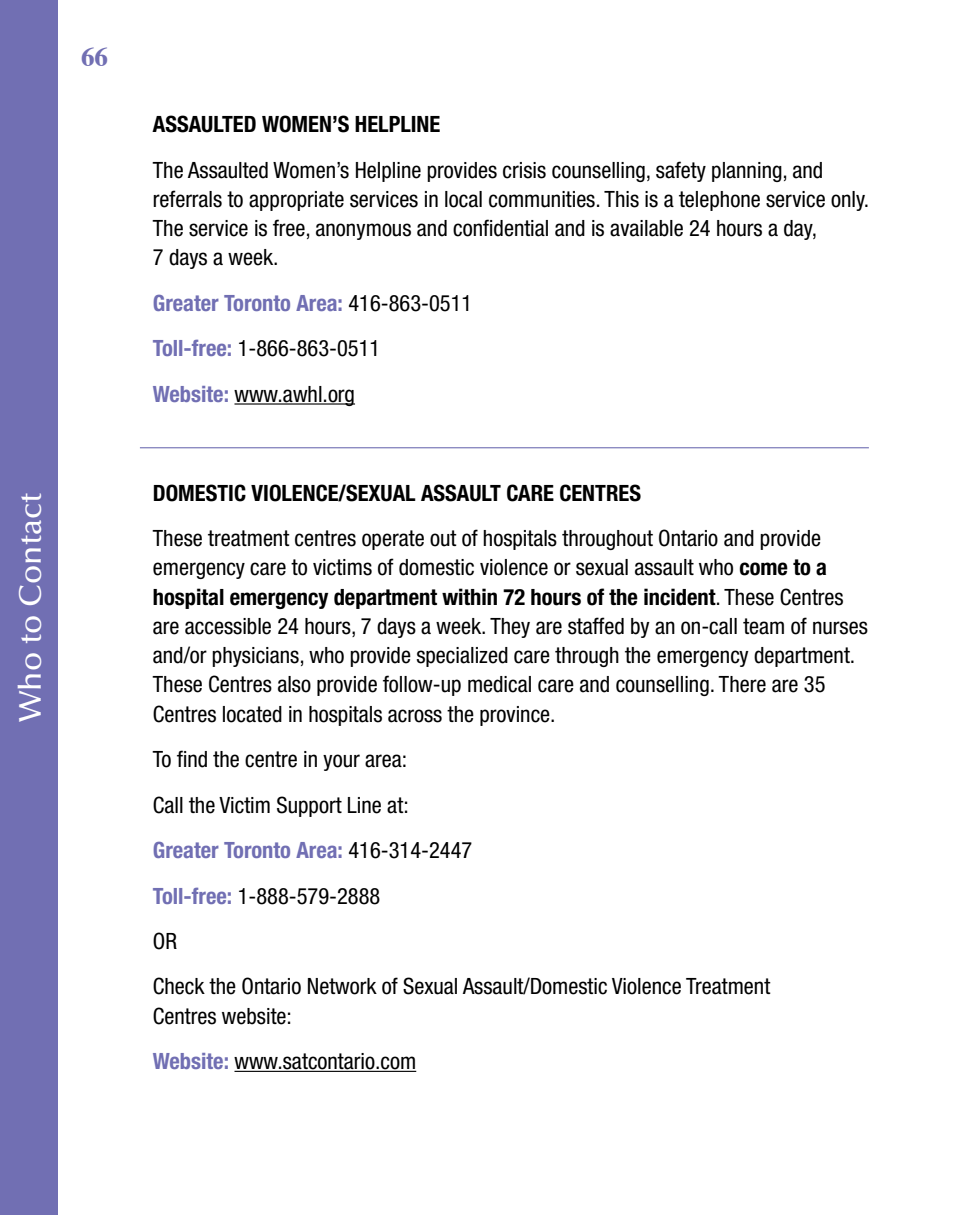
<style>
.page{position:relative;width:972px;height:1215px;background:#fff}
.page>*{position:absolute;margin:0;border:0;box-sizing:border-box;transform-origin:0 0}
.t1{font:500 31.5px "Optima";color:#fff}
.t2{font:700 27px "Times";color:#716fb3}
.t3{font:condensed 22.5px/29.2px "Helvetica Neue";color:#000}
.t4{font:700 condensed 22.5px "Helvetica Neue";color:#000}
.s1{font-weight:700;color:#716fb3}
.s2{font-weight:700}
</style>
<div class="page">
<hr style="left:235px;top:403px;width:120px;height:2px;background:#000">
<hr style="left:140px;top:447px;width:729px;height:1px;background:#716fb3">
<hr style="left:235px;top:1071px;width:181px;height:1px;background:#000">
<div style="left:0;top:0;width:58px;height:1215px;background:#716fb3"></div>
<p class="t2" style="left:81px;top:31px;width:28px">66</p>
<h1 class="t1" style="left:13px;top:722px;width:231px;rotate:-90deg">Who to Contact</h1>
<p class="t4" style="left:153px;top:111px;width:25px">Assaulted</p>
<p class="t4" style="left:262px;top:111px;width:31px">Women</p>
<p class="t4" style="left:332px;top:111px;width:47px">’s Helpline</p>
<p class="t3" style="left:153px;top:155px;width:718px">The Assaulted Women’s Helpline provides crisis counselling, safety planning, and referrals to appropriate services in local communities. This is a telephone service only.<br>The service is free, anonymous and confidential and is available 24 hours a day,<br>7 days a week.</p>
<p class="t3" style="left:153px;top:280px;width:321px;line-height:45.4px"><span class="s1">Greater Toronto Area:</span> 416-863-0511<br><span class="s1">Toll-free:</span> 1-866-863-0511<br><span class="s1">Website:</span> www.awhl.org</p>
<p class="t4" style="left:153px;top:479px;width:26px">Domestic</p>
<p class="t4" style="left:252px;top:479px;width:24px">Violence</p>
<p class="t4" style="left:339px;top:479px;width:55px">/Sexual</p>
<p class="t4" style="left:421px;top:479px;width:25px">Assault</p>
<p class="t4" style="left:507px;top:479px;width:25px">Care</p>
<p class="t4" style="left:559px;top:479px;width:25px">Centres</p>
<p class="t3" style="left:153px;top:523px;width:717px">These treatment centres operate out of hospitals throughout Ontario and provide emergency care to victims of domestic violence or sexual assault who <span class="s2">come to a hospital emergency department within 72 hours of the incident</span>. These Centres are accessible 24 hours, 7 days a week. They are staffed by an on-call team of nurses and/or physicians, who provide specialized care through the emergency department.<br>These Centres also provide follow-up medical care and counselling. There are 35<br>Centres located in hospitals across the province.</p>
<p class="t3" style="left:153px;top:736px;width:619px;line-height:45.4px">To find the centre in your area:<br>Call the Victim Support Line at:<br><span class="s1">Greater Toronto Area:</span> 416-314-2447<br><span class="s1">Toll-free:</span> 1-888-579-2888<br>OR<br>Check the Ontario Network of Sexual Assault/Domestic Violence Treatment</p>
<p class="t3" style="left:153px;top:993px;width:265px;line-height:45.4px">Centres website:<br><span class="s1">Website:</span> www.satcontario.com</p>
</div>
